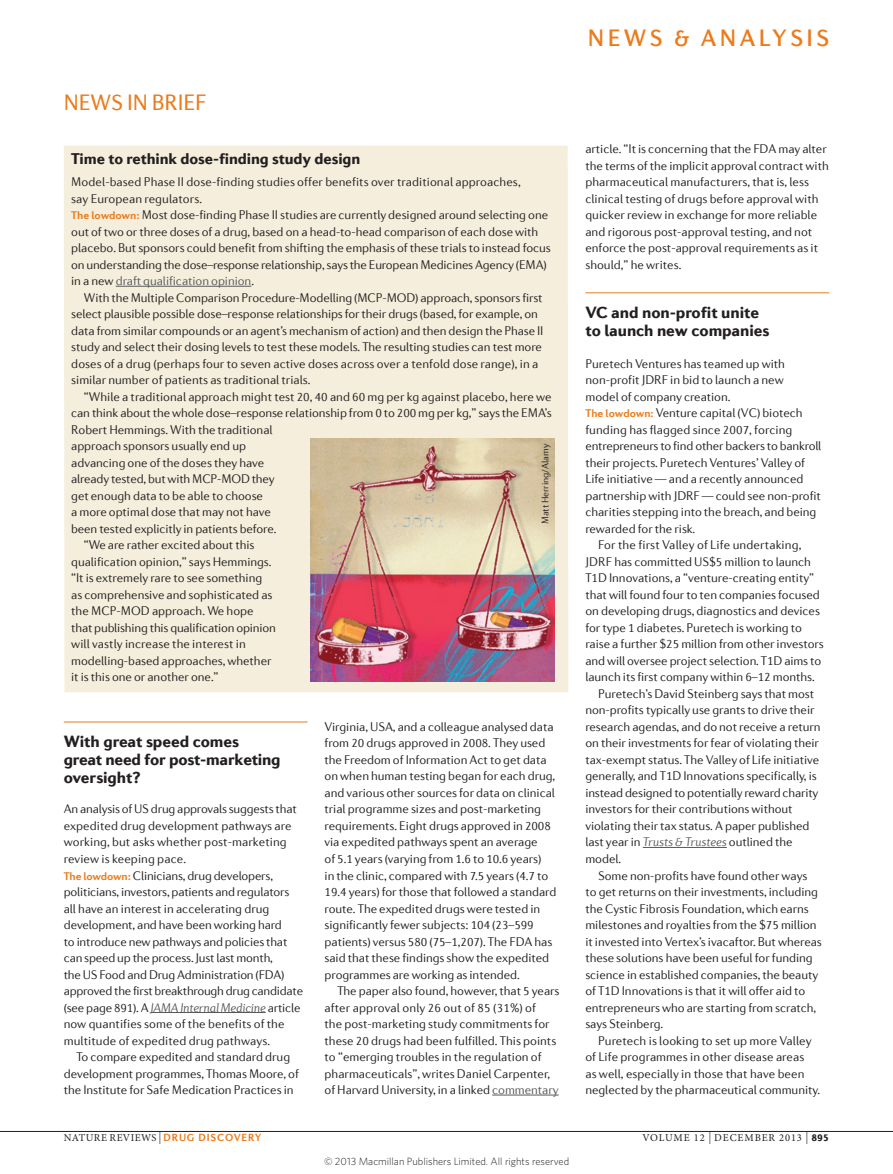
<style>
.page{position:relative;width:893px;height:1174px;background:#fff}
.page>*{position:absolute;margin:0;border:0;box-sizing:border-box;transform-origin:0 0}
.sectionheader{font:500 24px "Diverda Sans Com";letter-spacing:.14em;color:#ea7c1d}
.strap_reg{font:22.5px "Diverda Sans Com";letter-spacing:-.005em;color:#ea7c1d}
.nibtitle{font:900 16.5px/18px "Diverda Sans Com";letter-spacing:-.005em;color:#231f20}
.nibbox-title{font:900 15.75px "Diverda Sans Com";letter-spacing:-.005em;color:#231f20}
.nibbody_indent{font:300 12.75px/16.5px "Diverda Sans Com";letter-spacing:-.005em;color:#231f20}
.nibbody{font:300 12.75px/16.5px "Diverda Sans Com";letter-spacing:-.005em;color:#231f20}
.t1{font:300 10.5px "Whitney";color:#231f20}
.t2{font:10.5px "Minion Pro";letter-spacing:.04em;color:#231f20}
.t3{font:10.5px "Minion Pro";letter-spacing:.07em;color:#231f20}
.creditstyle{font:300 9.75px "Diverda Sans Com";letter-spacing:-.005em;color:#231f20}
.s1{font-weight:700;font-size:11.25px;color:#ea7c1d}
.s2{color:#57585a}
.s3{font-family:"Diverda Sans Com Light 2";font-weight:400}
.s4{font-style:italic;color:#57585a}
.s5{font-size:12px}
.s6{font-family:"Diverda Sans Com";font-weight:700;color:#ea7c1d}
.s7{font-family:"Diverda Sans Com";font-weight:900}
</style>
<div class="page">
<div style="left:64px;top:146px;width:504px;height:546px;background:#f5eedc"></div>
<img style="left:310px;top:438px;width:245px;height:243px">
<hr style="left:0;top:1131px;width:893px;height:1px;background:#231f20">
<hr style="left:492px;top:1094px;width:67px;height:1px;background:#57585a">
<hr style="left:64px;top:721px;width:244px;height:1px;background:#ea7c1d">
<hr style="left:150px;top:1012px;width:116px;height:1px;background:#57585a">
<hr style="left:116px;top:286px;width:135px;height:1px;background:#57585a">
<hr style="left:585px;top:292px;width:244px;height:1px;background:#ea7c1d">
<hr style="left:643px;top:847px;width:84px;height:1px;background:#57585a">
<p class="strap_reg" style="left:64px;top:90px;width:144px">NEWS IN BRIEF</p>
<p class="nibbox-title" style="left:71px;top:149px;width:291px">Time to rethink dose-finding study design</p>
<p class="nibbody" style="left:71px;top:174px;width:451px">Model-based Phase II dose-finding studies offer benefits over traditional approaches, say European regulators.</p>
<p class="nibbody" style="left:71px;top:207px;width:481px"><span class="s1">The lowdown:</span> Most dose-finding Phase II studies are currently designed around selecting one out of two or three doses of a drug, based on a head-to-head comparison of each dose with placebo. But sponsors could benefit from shifting the emphasis of these trials to instead focus on understanding the dose–response relationship, says the European Medicines Agency (EMA) in a new <span class="s2">draft qualification opinion</span>.</p>
<p class="nibbody_indent" style="left:71px;top:289px;width:474px;text-indent:13px">With the Multiple Comparison Procedure-Modelling (MCP-MOD) approach, sponsors first select plausible possible dose–response relationships for their drugs (based, for example, on data from similar compounds or an agent’s mechanism of action) and then design the Phase II study and select their dosing levels to test these models. The resulting studies can test more doses of a drug (perhaps four to seven active doses across over a tenfold dose range), in a similar number of patients as traditional trials.</p>
<p class="nibbody_indent" style="left:71px;top:388px;width:482px;text-indent:13px">“While a traditional approach might test 20, 40 and 60 mg per kg against placebo, here we can think about the whole dose–response relationship from 0 to 200 mg per kg,” says the EMA’s Robert Hemmings. With the traditional<br>approach sponsors usually end up<br>advancing one of the doses they have<br>already tested, but with MCP-MOD they<br>get enough data to be able to choose<br>a more optimal dose that may not have<br>been tested explicitly in patients before.</p>
<p class="nibbody_indent" style="left:71px;top:537px;width:206px;text-indent:13px">“We are rather excited about this qualification opinion,” says Hemmings. “It is extremely rare to see something as comprehensive and sophisticated as the MCP-MOD approach. We hope that publishing this qualification opinion will vastly increase the interest in modelling-based approaches, whether it is this one or another one.”</p>
<p class="creditstyle" style="left:540px;top:524px;width:82px;rotate:-90deg">Matt Herring/Alamy</p>
<p class="nibtitle" style="left:64px;top:732px;width:218px">With great speed comes great need for post-marketing oversight?</p>
<p class="nibbody" style="left:64px;top:801px;width:235px">An analysis of US drug approvals suggests that expedited drug development pathways are working, but asks whether post-marketing review is keeping pace.</p>
<p class="nibbody" style="left:64px;top:867px;width:241px"><span class="s1">The lowdown:</span> Clinicians, drug developers, politicians, investors, patients and regulators all have an interest in accelerating drug development, and have been working hard<br>to introduce new pathways and policies that can speed up the process. Just last month,<br><span class="s3">the US Food and Drug Administration (FDA) </span>approved the first breakthrough drug candidate (see page 891). A <span class="s4">JAMA Internal Medicine</span> article now quantifies some of the benefits of the multitude of expedited drug pathways.</p>
<p class="nibbody_indent" style="left:64px;top:1048px;width:237px;text-align:center">To compare expedited and standard drug development programmes, Thomas Moore, of the Institute for Safe Medication Practices in</p>
<p class="nibbody_indent" style="left:325px;top:718px;width:233px">Virginia, USA, and a colleague analysed data from 20 drugs approved in 2008. They used the Freedom of Information Act to get data on when human testing began for each drug, and various other sources for data on clinical trial programme sizes and post-marketing requirements. Eight drugs approved in 2008 via expedited pathways spent an average<br>of 5.1 years (varying from 1.6 to 10.6 years)<br>in the clinic, compared with 7.5 years (4.7 to 19.4 years) for those that followed a standard route. The expedited drugs were tested in significantly fewer subjects: 104 (23–599 patients) versus 580 (75–1,207). The FDA has said that these findings show the expedited programmes are working as intended.</p>
<p class="nibbody_indent" style="left:325px;top:982px;width:236px;text-indent:13px"><span class="s3">The paper also found, however, that 5 years </span>after approval only 26 out of 85 (31%) of<br>the post-marketing study commitments for these 20 drugs had been fulfilled. This points to “emerging troubles in the regulation of pharmaceuticals”, writes Daniel Carpenter, of Harvard University, in a linked <span class="s2">commentary</span></p>
<p class="sectionheader" style="left:588px;top:24px;width:243px">NEWS &amp; ANALYSIS</p>
<p class="nibbody_indent" style="left:585px;top:141px;width:245px">article. “It is concerning that the FDA may alter the terms of the implicit approval contract with pharmaceutical manufacturers, that is, less clinical testing of drugs before approval with quicker review in exchange for more reliable and rigorous post-approval testing, and not enforce the post-approval requirements as it should,” he writes.</p>
<p class="nibtitle" style="left:585px;top:303px;width:186px">VC and non-profit unite to launch new companies</p>
<p class="nibbody" style="left:585px;top:355px;width:201px;text-align:justify">Puretech Ventures has teamed up with non-profit JDRF in bid to launch a new model of company creation.</p>
<p class="nibbody" style="left:585px;top:405px;width:237px"><span class="s1">The lowdown:</span> Venture capital (VC) biotech funding has flagged since 2007, forcing entrepreneurs to find other backers to bankroll their projects. Puretech Ventures’ Valley of Life initiative — and a recently announced partnership with JDRF — could see non-profit charities stepping into the breach, and being rewarded for the risk.</p>
<p class="nibbody_indent" style="left:585px;top:537px;width:240px;text-indent:13px">For the first Valley of Life undertaking, JDRF has committed US$5 million to launch T1D Innovations, a “venture-creating entity” that will found four to ten companies focused on developing drugs, diagnostics and devices for type 1 diabetes. Puretech is working to raise a further $25 million from other investors and will oversee project selection. T1D aims to launch its first company within 6–12 months.</p>
<p class="nibbody_indent" style="left:585px;top:685px;width:237px;text-indent:13px">Puretech’s David Steinberg says that most non-profits typically use grants to drive their research agendas, and do not receive a return on their investments for fear of violating their tax-exempt status. The Valley of Life initiative generally, and T1D Innovations specifically, is instead designed to potentially reward charity investors for their contributions without violating their tax status. A paper published last year in <span class="s4">Trusts &amp; Trustees</span> outlined the model.</p>
<p class="nibbody_indent" style="left:585px;top:867px;width:238px;text-indent:13px">Some non-profits have found other ways<br>to get returns on their investments, including the Cystic Fibrosis Foundation, which earns milestones and royalties from the $75 million it invested into Vertex’s ivacaftor. But whereas these solutions have been useful for funding science in established companies, the beauty of T1D Innovations is that it will offer aid to entrepreneurs who are starting from scratch, says Steinberg.</p>
<p class="nibbody_indent" style="left:585px;top:1032px;width:236px;text-indent:13px">Puretech is looking to set up more Valley of Life programmes in other disease areas<br>as well, especially in those that have been neglected by the pharmaceutical community.</p>
<p class="t2" style="left:64px;top:1131px;width:199px">NATURE REVIEWS <span class="s5">|</span> <span class="s6">DRUG DISCOVERY</span></p>
<p class="t3" style="left:642px;top:1131px;width:188px">VOLUME 12 <span class="s5">|</span> DECEMBER 2013 <span class="s5">|</span> <span class="s7">895</span></p>
<p class="t1" style="left:324px;top:1154px;width:247px">© 2013 Macmillan Publishers Limited. All rights reserved</p>
</div>
